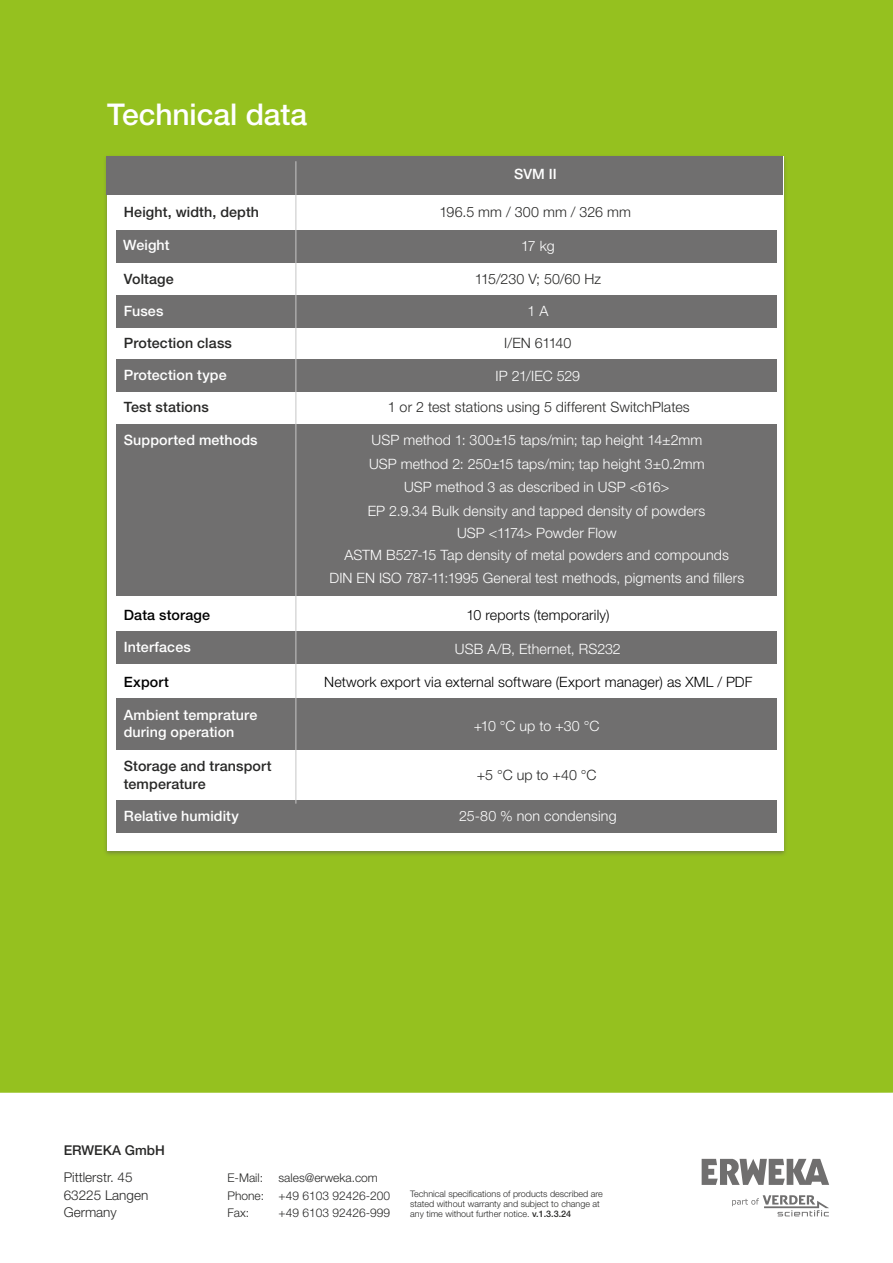
<style>
.page{position:relative;width:893px;height:1263px;background:#fff}
.page>*{position:absolute;margin:0;border:0;box-sizing:border-box;transform-origin:0 0}
.t1{font:500 30px "Helvetica Neue LT Std";letter-spacing:-.005em;color:#fff}
.t2{font:300 14.25px/22.8px "Helvetica Neue LT Std";letter-spacing:.005em;color:#fff;text-align:center}
.t3{font:500 14.25px/17.1px "Helvetica Neue LT Std";letter-spacing:.01em;color:#fff}
.t4{font:300 14.25px "Helvetica Neue LT Std";letter-spacing:.005em;color:#282827}
.t5{font:500 14.25px/17.5px "Helvetica Neue LT Std";letter-spacing:.01em;color:#282827}
.t6{font:300 14.25px "Helvetica Neue LT Std";letter-spacing:.01em;color:#000}
.t7{font:500 14.25px "Helvetica Neue LT Std";letter-spacing:.01em;color:#000}
.t8{font:300 13.5px/17.2px "Helvetica Neue LT Std";color:#282827}
.t9{font:500 13.5px "Helvetica Neue LT Std";color:#282827}
.t10{font:300 12px/17.2px "Helvetica Neue LT Std";color:#282827}
.t11{font:300 9px/9.8px "Helvetica Neue LT Std";color:#282827}
.s1{font-weight:500}
</style>
<div class="page">
<div style="left:0;top:0;width:893px;height:1093px;background:#95c11f"></div>
<svg style="left:702px;top:1159px;width:127px;height:26px"></svg>
<svg style="left:732px;top:1195px;width:97px;height:21px"></svg>
<div style="left:103px;top:154px;width:684px;height:703px;background:#575756;opacity:.5"></div>
<div style="left:107px;top:156px;width:676px;height:694px;background:#fff"></div>
<div style="left:116px;top:698px;width:660px;height:52px;background:#706f6f"></div>
<div style="left:106px;top:156px;width:677px;height:38px;background:#706f6f"></div>
<div style="left:116px;top:230px;width:660px;height:33px;background:#706f6f"></div>
<div style="left:116px;top:295px;width:660px;height:32px;background:#706f6f"></div>
<div style="left:116px;top:360px;width:660px;height:32px;background:#706f6f"></div>
<div style="left:116px;top:424px;width:660px;height:172px;background:#706f6f"></div>
<div style="left:116px;top:632px;width:660px;height:32px;background:#706f6f"></div>
<div style="left:116px;top:800px;width:660px;height:32px;background:#706f6f"></div>
<hr style="left:295px;top:161px;width:1px;height:643px;background:#c6c6c6">
<h1 class="t1" style="left:107px;top:97px;width:202px">Technical data</h1>
<p class="t3" style="left:514px;top:165px;width:44px">SVM II</p>
<p class="t5" style="left:124px;top:203px;width:137px">Height, width, depth</p>
<p class="t4" style="left:439px;top:204px;width:193px">196.5 mm / 300 mm / 326 mm</p>
<p class="t3" style="left:123px;top:236px;width:48px">Weight</p>
<p class="t2" style="left:521px;top:234px;width:35px">17 kg</p>
<p class="t5" style="left:124px;top:270px;width:51px">Voltage</p>
<p class="t4" style="left:475px;top:270px;width:128px">115/230 V; 50/60 Hz</p>
<p class="t3" style="left:124px;top:302px;width:41px">Fuses</p>
<p class="t2" style="left:527px;top:299px;width:22px">1 A</p>
<p class="t5" style="left:124px;top:334px;width:110px">Protection class</p>
<p class="t4" style="left:504px;top:334px;width:69px">I/EN 61140</p>
<p class="t3" style="left:124px;top:366px;width:104px">Protection type</p>
<p class="t2" style="left:496px;top:364px;width:86px">IP 21/IEC 529</p>
<p class="t5" style="left:124px;top:398px;width:87px">Test stations</p>
<p class="t4" style="left:388px;top:398px;width:304px">1 or 2 test stations using 5 different SwitchPlates</p>
<p class="t3" style="left:124px;top:431px;width:135px">Supported methods</p>
<p class="t2" style="left:371px;top:428px;width:332px">USP method 1: 300±15 taps/min; tap height 14±2mm</p>
<p class="t2" style="left:330px;top:452px;width:416px">USP method 2: 250±15 taps/min; tap height 3±0.2mm<br>USP method 3 as described in USP &lt;616&gt;<br>EP 2.9.34 Bulk density and tapped density of powders<br>USP &lt;1174&gt; Powder Flow<br>ASTM B527-15 Tap density of metal powders and compounds<br>DIN EN ISO 787-11:1995 General test methods, pigments and fillers</p>
<p class="t7" style="left:124px;top:606px;width:88px">Data storage</p>
<p class="t6" style="left:466px;top:606px;width:145px">10 reports (temporarily)</p>
<p class="t3" style="left:124px;top:638px;width:69px">Interfaces</p>
<p class="t2" style="left:455px;top:637px;width:167px">USB A/B, Ethernet, RS232</p>
<p class="t7" style="left:124px;top:673px;width:47px">Export</p>
<p class="t3" style="left:124px;top:706px;width:135px">Ambient temprature during operation</p>
<p class="t5" style="left:124px;top:757px;width:149px">Storage and transport temperature</p>
<p class="t6" style="left:324px;top:673px;width:430px">Network export via external software (Export manager) as XML / PDF</p>
<p class="t2" style="left:474px;top:714px;width:127px">+10 °C up to +30 °C</p>
<p class="t4" style="left:477px;top:767px;width:121px">+5 °C up to +40 °C</p>
<p class="t3" style="left:124px;top:807px;width:117px">Relative humidity</p>
<p class="t2" style="left:459px;top:804px;width:159px">25-80 % non condensing</p>
<p class="t9" style="left:64px;top:1142px;width:103px">ERWEKA GmbH</p>
<p class="t8" style="left:64px;top:1168px;width:86px">Pittlerstr. 45<br>63225 Langen<br>Germany</p>
<p class="t10" style="left:228px;top:1169px;width:164px;text-indent:51px">sales@erweka.com<br>Phone: +49 6103 92426-200<br>Fax:</p>
<p class="t10" style="left:228px;top:1169px;width:37px">E-Mail:</p>
<p class="t10" style="left:279px;top:1204px;width:113px">+49 6103 92426-999</p>
<p class="t11" style="left:410px;top:1189px;width:194px">Technical specifications of products described are stated without warranty and subject to change at any time without further notice. <span class="s1">v.1.3.3.24</span></p>
</div>
